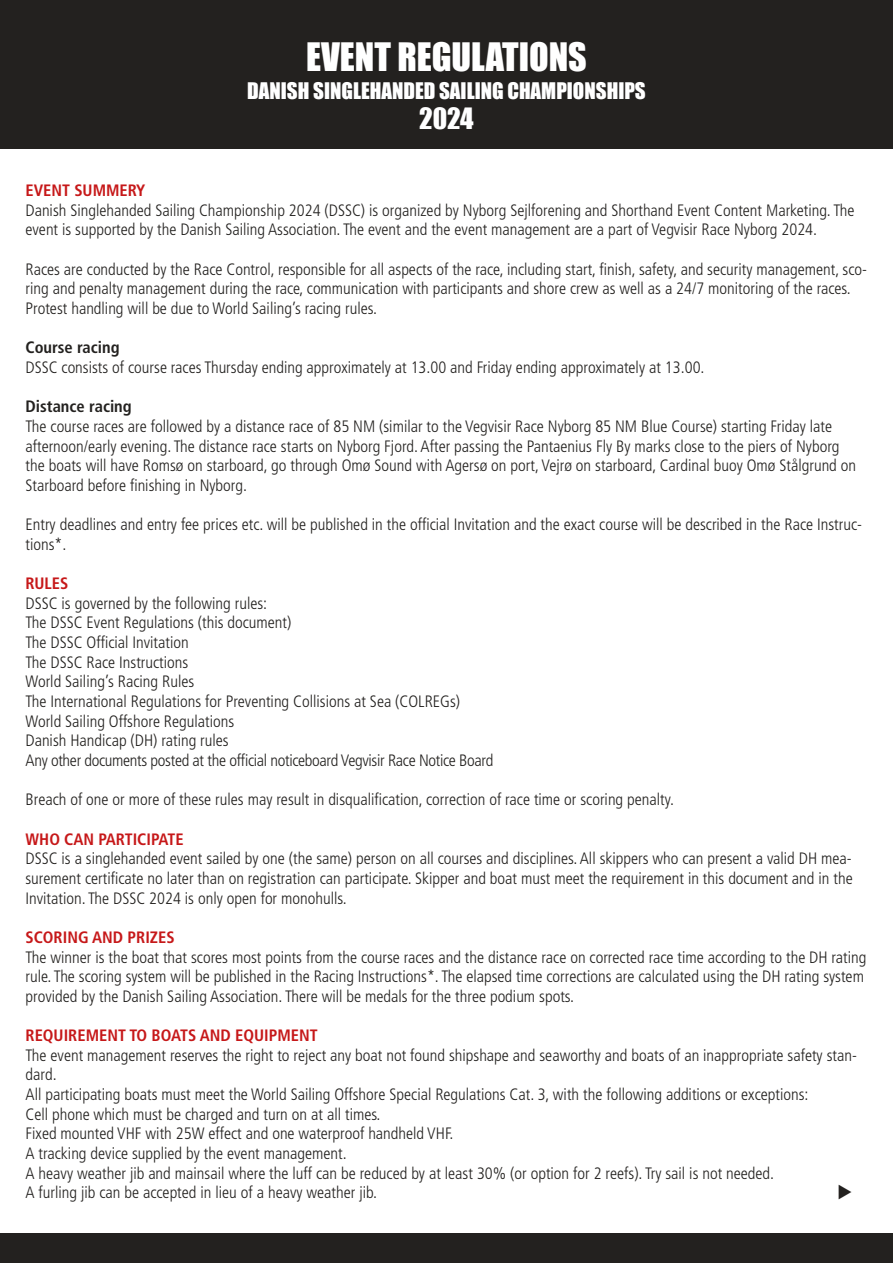
<style>
.page{position:relative;width:893px;height:1263px;background:#fff}
.page>*{position:absolute;margin:0;border:0;box-sizing:border-box;transform-origin:0 0}
.t1{font:36px "Impact";color:#fff}
.t2{font:27px "Impact";color:#fff}
.t3{font:21px "Impact";color:#fff}
.t4{font:300 condensed 16.5px/19.6px "Frutiger";color:#23211f}
.t5{font:700 condensed 16.5px "Frutiger";color:#c61819}
.t6{font:300 condensed 16.5px "Frutiger";letter-spacing:-.02em;color:#23211f}
.t7{font:700 condensed 16.5px "Frutiger";color:#23211f}
</style>
<div class="page">
<div style="left:0;top:0;width:893px;height:149px;background:#23211f"></div>
<div style="left:0;top:1233px;width:893px;height:30px;background:#23211f"></div>
<p class="t1" style="left:306px;top:29px;width:282px">EVENT REGULATIONS</p>
<p class="t3" style="left:247px;top:75px;width:400px">DANISH SINGLEHANDED SAILING CHAMPIONSHIPS</p>
<p class="t2" style="left:419px;top:98px;width:56px">2024</p>
<p class="t5" style="left:26px;top:181px;width:121px">EVENT SUMMERY</p>
<p class="t4" style="left:26px;top:200px;width:830px">Danish Singlehanded Sailing Championship 2024 (DSSC) is organized by Nyborg Sejlforening and Shorthand Event Content Marketing. The event is supported by the Danish Sailing Association. The event and the event management are a part of Vegvisir Race Nyborg 2024.</p>
<p class="t4" style="left:26px;top:259px;width:843px">Races are conducted by the Race Control, responsible for all aspects of the race, including start, finish, safety, and security management, sco&shy;ring and penalty management during the race, communication with participants and shore crew as well as a 24/7 monitoring of the races.<br>Protest handling will be due to World Sailing’s racing rules.</p>
<p class="t7" style="left:26px;top:338px;width:96px">Course racing</p>
<p class="t4" style="left:26px;top:358px;width:680px">DSSC consists of course races Thursday ending approximately at 13.00 and Friday ending approximately at 13.00.</p>
<p class="t7" style="left:26px;top:397px;width:108px">Distance racing</p>
<p class="t4" style="left:26px;top:417px;width:832px">The course races are followed by a distance race of 85 NM (similar to the Vegvisir Race Nyborg 85 NM Blue Course) starting Friday late afternoon/early evening. The distance race starts on Nyborg Fjord. After passing the Pantaenius Fly By marks close to the piers of Nyborg the boats will have Romsø on starboard, go through Omø Sound with Agersø on port, Vejrø on starboard, Cardinal buoy Omø Stålgrund on Starboard before finishing in Nyborg.</p>
<p class="t4" style="left:26px;top:515px;width:838px">Entry deadlines and entry fee prices etc. will be published in the official Invitation and the exact course will be described in the Race Instruc&shy;tions*.</p>
<p class="t5" style="left:26px;top:574px;width:44px">RULES</p>
<p class="t4" style="left:26px;top:593px;width:243px">DSSC is governed by the following rules:</p>
<p class="t4" style="left:26px;top:613px;width:267px">The DSSC Event Regulations (this document)</p>
<p class="t4" style="left:26px;top:633px;width:165px">The DSSC Official Invitation</p>
<p class="t4" style="left:26px;top:652px;width:164px">The DSSC Race Instructions</p>
<p class="t4" style="left:26px;top:672px;width:170px">World Sailing’s Racing Rules</p>
<p class="t4" style="left:26px;top:692px;width:436px">The International Regulations for Preventing Collisions at Sea (COLREGs)</p>
<p class="t4" style="left:26px;top:711px;width:210px">World Sailing Offshore Regulations</p>
<p class="t4" style="left:26px;top:731px;width:205px">Danish Handicap (DH) rating rules</p>
<p class="t6" style="left:26px;top:751px;width:469px">Any other documents posted at the official noticeboard Vegvisir Race Notice Board</p>
<p class="t4" style="left:26px;top:790px;width:650px">Breach of one or more of these rules may result in disqualification, correction of race time or scoring penalty.</p>
<p class="t5" style="left:26px;top:829px;width:160px">WHO CAN PARTICIPATE</p>
<p class="t4" style="left:26px;top:849px;width:829px;text-align:justify">DSSC is a singlehanded event sailed by one (the same) person on all courses and disciplines. All skippers who can present a valid DH mea&shy;surement certificate no later than on registration can participate. Skipper and boat must meet the requirement in this document and in the Invitation. The DSSC 2024 is only open for monohulls.</p>
<p class="t5" style="left:26px;top:927px;width:151px">SCORING AND PRIZES</p>
<p class="t4" style="left:26px;top:947px;width:842px">The winner is the boat that scores most points from the course races and the distance race on corrected race time according to the DH rating rule. The scoring system will be published in the Racing Instructions*. The elapsed time corrections are calculated using the DH rating system provided by the Danish Sailing Association. There will be medals for the three podium spots.</p>
<p class="t5" style="left:26px;top:1026px;width:294px">REQUIREMENT TO BOATS AND EQUIPMENT</p>
<p class="t4" style="left:26px;top:1045px;width:833px">The event management reserves the right to reject any boat not found shipshape and seaworthy and boats of an inappropriate safety stan&shy;dard.</p>
<p class="t4" style="left:26px;top:1085px;width:784px">All participating boats must meet the World Sailing Offshore Special Regulations Cat. 3, with the following additions or exceptions:</p>
<p class="t4" style="left:26px;top:1104px;width:356px">Cell phone which must be charged and turn on at all times.</p>
<p class="t4" style="left:26px;top:1124px;width:430px">Fixed mounted VHF with 25W effect and one waterproof handheld VHF.</p>
<p class="t4" style="left:26px;top:1144px;width:323px">A tracking device supplied by the event management.</p>
<p class="t4" style="left:26px;top:1163px;width:750px">A heavy weather jib and mainsail where the luff can be reduced by at least 30% (or option for 2 reefs). Try sail is not needed.</p>
<p class="t4" style="left:26px;top:1183px;width:353px">A furling jib can be accepted in lieu of a heavy weather jib.</p>
</div>
